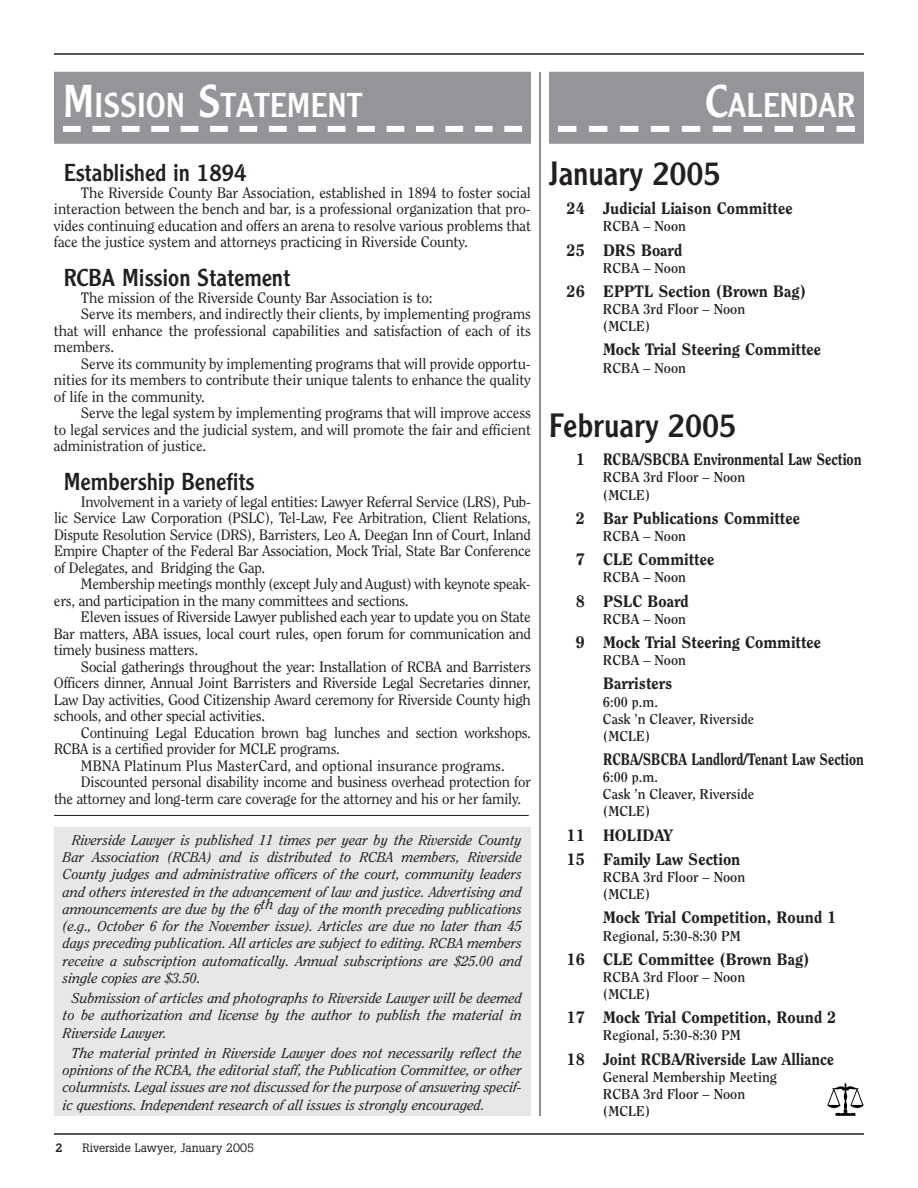
<style>
.page{position:relative;width:918px;height:1188px;background:#fff}
.page>*{position:absolute;margin:0;border:0;box-sizing:border-box;transform-origin:0 0}
.t1{font:33.75px "Clearface Gothic LH";color:#fff}
.t2{font:33px "Clearface Gothic LH";color:#231f20}
.t3{font:24px "Clearface Gothic LH";color:#231f20}
.t4{font:800 16.5px/24.3px "Clearface";color:#231f20}
.t5{font:800 16.5px "Clearface";color:#231f20;scale:.85 1}
.t6{font:15px/16.5px "Clearface";letter-spacing:-.01em;color:#231f20;text-align:justify}
.t7{font:italic 14.25px/17.2px "Clearface";color:#231f20;text-align:justify}
.t8{font:700 14.25px/17.1px "Clearface";color:#231f20}
.t9{font:12px "Boton";color:#231f20}
.t10{font:500 12px "Boton";color:#231f20}
.s1{font-size:45px}
</style>
<div class="page">
<div style="left:55px;top:73px;width:475px;height:70px;background:#939598"></div>
<div style="left:54px;top:72px;width:477px;height:72px;border:2px solid #939598"></div>
<svg style="left:63px;top:126px;width:459px;height:6px"></svg>
<div style="left:550px;top:73px;width:313px;height:70px;background:#939598"></div>
<div style="left:549px;top:72px;width:315px;height:72px;border:2px solid #939598"></div>
<svg style="left:558px;top:126px;width:297px;height:6px"></svg>
<hr style="left:54px;top:1133px;width:810px;height:2px;background:#231f20">
<hr style="left:540px;top:72px;width:1px;height:1044px;background:#231f20">
<hr style="left:54px;top:53px;width:810px;height:2px;background:#231f20">
<div style="left:54px;top:827px;width:477px;height:289px;background:#e6e7e9"></div>
<hr style="left:54px;top:815px;width:475px;height:1px;background:#231f20">
<img style="left:827px;top:1082px;width:37px;height:34px">
<h1 class="t1" style="left:63px;top:84px;width:301px"><span class="s1">M</span>ISSION <span class="s1">S</span>TATEMENT</h1>
<h3 class="t3" style="left:64px;top:158px;width:184px">Established in 1894</h3>
<p class="t6" style="left:54px;top:184px;width:479px;text-indent:27px">The Riverside County Bar Association, established in 1894 to foster social interaction between the bench and bar, is a professional organization that pro&shy;vides continuing education and offers an arena to resolve various problems that face the justice system and attorneys practicing in Riverside County.</p>
<h3 class="t3" style="left:64px;top:263px;width:228px">RCBA Mission Statement</h3>
<p class="t6" style="left:81px;top:289px;width:353px">The mission of the Riverside County Bar Association is to:</p>
<p class="t6" style="left:81px;top:305px;width:451px">Serve its members, and indirectly their clients, by implementing programs</p>
<p class="t6" style="left:54px;top:322px;width:478px">that will enhance the professional capabilities and satisfaction of each of its</p>
<p class="t6" style="left:54px;top:338px;width:62px">members.</p>
<p class="t6" style="left:81px;top:355px;width:451px">Serve its community by implementing programs that will provide opportu-</p>
<p class="t6" style="left:54px;top:371px;width:478px">nities for its members to contribute their unique talents to enhance the quality</p>
<p class="t6" style="left:54px;top:388px;width:152px">of life in the community.</p>
<p class="t6" style="left:81px;top:404px;width:451px">Serve the legal system by implementing programs that will improve access</p>
<p class="t6" style="left:54px;top:421px;width:479px">to legal services and the judicial system, and will promote the fair and efficient</p>
<p class="t6" style="left:54px;top:437px;width:154px">administration of justice.</p>
<h3 class="t3" style="left:64px;top:467px;width:192px">Membership Benefits</h3>
<p class="t6" style="left:54px;top:493px;width:479px;text-indent:27px">Involvement in a variety of legal entities: Lawyer Referral Service (LRS), Pub&shy;lic Service Law Corporation (PSLC), Tel-Law, Fee Arbitration, Client Relations, Dispute Resolution Service (DRS), Barristers, Leo A. Deegan Inn of Court, Inland Empire Chapter of the Federal Bar Association, Mock Trial, State Bar Conference of Delegates, and Bridging the Gap.</p>
<p class="t6" style="left:54px;top:575px;width:478px;text-indent:27px">Membership meetings monthly (except July and August) with keynote speak&shy;ers, and participation in the many committees and sections.</p>
<p class="t6" style="left:54px;top:608px;width:478px;text-indent:27px">Eleven issues of Riverside Lawyer published each year to update you on State Bar matters, ABA issues, local court rules, open forum for communication and timely business matters.</p>
<p class="t6" style="left:54px;top:658px;width:478px;text-indent:27px">Social gatherings throughout the year: Installation of RCBA and Barristers Officers dinner, Annual Joint Barristers and Riverside Legal Secretaries dinner, Law Day activities, Good Citizenship Award ceremony for Riverside County high schools, and other special activities.</p>
<p class="t6" style="left:81px;top:724px;width:451px">Continuing Legal Education brown bag lunches and section workshops.</p>
<p class="t6" style="left:54px;top:740px;width:287px">RCBA is a certified provider for MCLE programs.</p>
<p class="t6" style="left:81px;top:757px;width:425px">MBNA Platinum Plus MasterCard, and optional insurance programs.</p>
<p class="t6" style="left:81px;top:773px;width:452px">Discounted personal disability income and business overhead protection for</p>
<p class="t6" style="left:54px;top:790px;width:469px">the attorney and long-term care coverage for the attorney and his or her family.</p>
<p class="t7" style="left:63px;top:831px;width:461px;text-indent:9px">Riverside Lawyer is published 11 times per year by the Riverside County Bar Association (RCBA) and is distributed to RCBA members, Riverside County judges and administrative officers of the court, community leaders and others interested in the advancement of law and justice. Advertising and announcements are due by the 6th day of the month preceding publications (e.g., October 6 for the November issue). Articles are due no later than 45 days preceding publication. All articles are subject to editing. RCBA members receive a subscription automatically. Annual subscriptions are $25.00 and single copies are $3.50.</p>
<p class="t7" style="left:63px;top:989px;width:461px;text-indent:9px">Submission of articles and photographs to Riverside Lawyer will be deemed to be authorization and license by the author to publish the material in Riverside Lawyer.</p>
<p class="t7" style="left:63px;top:1044px;width:461px;text-indent:9px">The material printed in Riverside Lawyer does not necessarily reflect the opinions of the RCBA, the editorial staff, the Publication Committee, or other columnists. Legal issues are not discussed for the purpose of answering specif&shy;ic questions. Independent research of all issues is strongly encouraged.</p>
<p class="t10" style="left:56px;top:1141px;width:9px">2</p>
<p class="t9" style="left:82px;top:1141px;width:173px">Riverside Lawyer, January 2005</p>
<h1 class="t1" style="left:705px;top:84px;width:151px"><span class="s1">C</span>ALENDAR</h1>
<h2 class="t2" style="left:549px;top:153px;width:173px">January 2005</h2>
<p class="t4" style="left:567px;top:196px;width:228px">24 Judicial Liaison Committee</p>
<p class="t8" style="left:603px;top:217px;width:85px">RCBA – Noon</p>
<p class="t4" style="left:567px;top:237px;width:117px">25 DRS Board</p>
<p class="t8" style="left:603px;top:259px;width:85px">RCBA – Noon</p>
<p class="t4" style="left:567px;top:279px;width:241px">26 EPPTL Section (Brown Bag)</p>
<p class="t8" style="left:603px;top:300px;width:144px">RCBA 3rd Floor – Noon (MCLE)</p>
<p class="t4" style="left:603px;top:337px;width:220px">Mock Trial Steering Committee</p>
<p class="t8" style="left:603px;top:359px;width:85px">RCBA – Noon</p>
<h2 class="t2" style="left:549px;top:404px;width:189px">February 2005</h2>
<p class="t4" style="left:576px;top:447px;width:287px">1 RCBA/SBCBA Environmental Law Section</p>
<p class="t8" style="left:603px;top:469px;width:144px">RCBA 3rd Floor – Noon (MCLE)</p>
<p class="t4" style="left:576px;top:506px;width:226px">2 Bar Publications Committee</p>
<p class="t8" style="left:603px;top:527px;width:85px">RCBA – Noon</p>
<p class="t4" style="left:576px;top:547px;width:140px">7 CLE Committee</p>
<p class="t8" style="left:603px;top:569px;width:85px">RCBA – Noon</p>
<p class="t4" style="left:576px;top:588px;width:114px">8 PSLC Board</p>
<p class="t8" style="left:603px;top:610px;width:85px">RCBA – Noon</p>
<p class="t4" style="left:576px;top:630px;width:247px">9 Mock Trial Steering Committee</p>
<p class="t8" style="left:603px;top:651px;width:85px">RCBA – Noon</p>
<p class="t4" style="left:603px;top:671px;width:71px">Barristers</p>
<p class="t8" style="left:603px;top:693px;width:153px">6:00 p.m.<br>Cask ’n Cleaver, Riverside (MCLE)</p>
<p class="t5" style="left:603px;top:749px;width:309px">RCBA/SBCBA Landlord/Tenant Law Section</p>
<p class="t8" style="left:603px;top:768px;width:153px">6:00 p.m.<br>Cask ’n Cleaver, Riverside (MCLE)</p>
<p class="t4" style="left:567px;top:822px;width:175px">11 HOLIDAY<br>15 Family Law Section</p>
<p class="t8" style="left:603px;top:868px;width:144px">RCBA 3rd Floor – Noon (MCLE)</p>
<p class="t4" style="left:603px;top:905px;width:235px">Mock Trial Competition, Round 1</p>
<p class="t8" style="left:603px;top:927px;width:140px">Regional, 5:30-8:30 PM</p>
<p class="t4" style="left:567px;top:947px;width:245px">16 CLE Committee (Brown Bag)</p>
<p class="t8" style="left:603px;top:968px;width:144px">RCBA 3rd Floor – Noon (MCLE)</p>
<p class="t4" style="left:567px;top:1005px;width:271px">17 Mock Trial Competition, Round 2</p>
<p class="t8" style="left:603px;top:1027px;width:140px">Regional, 5:30-8:30 PM</p>
<p class="t4" style="left:567px;top:1047px;width:269px">18 Joint RCBA/Riverside Law Alliance</p>
<p class="t8" style="left:603px;top:1068px;width:176px">General Membership Meeting<br>RCBA 3rd Floor – Noon (MCLE)</p>
</div>
